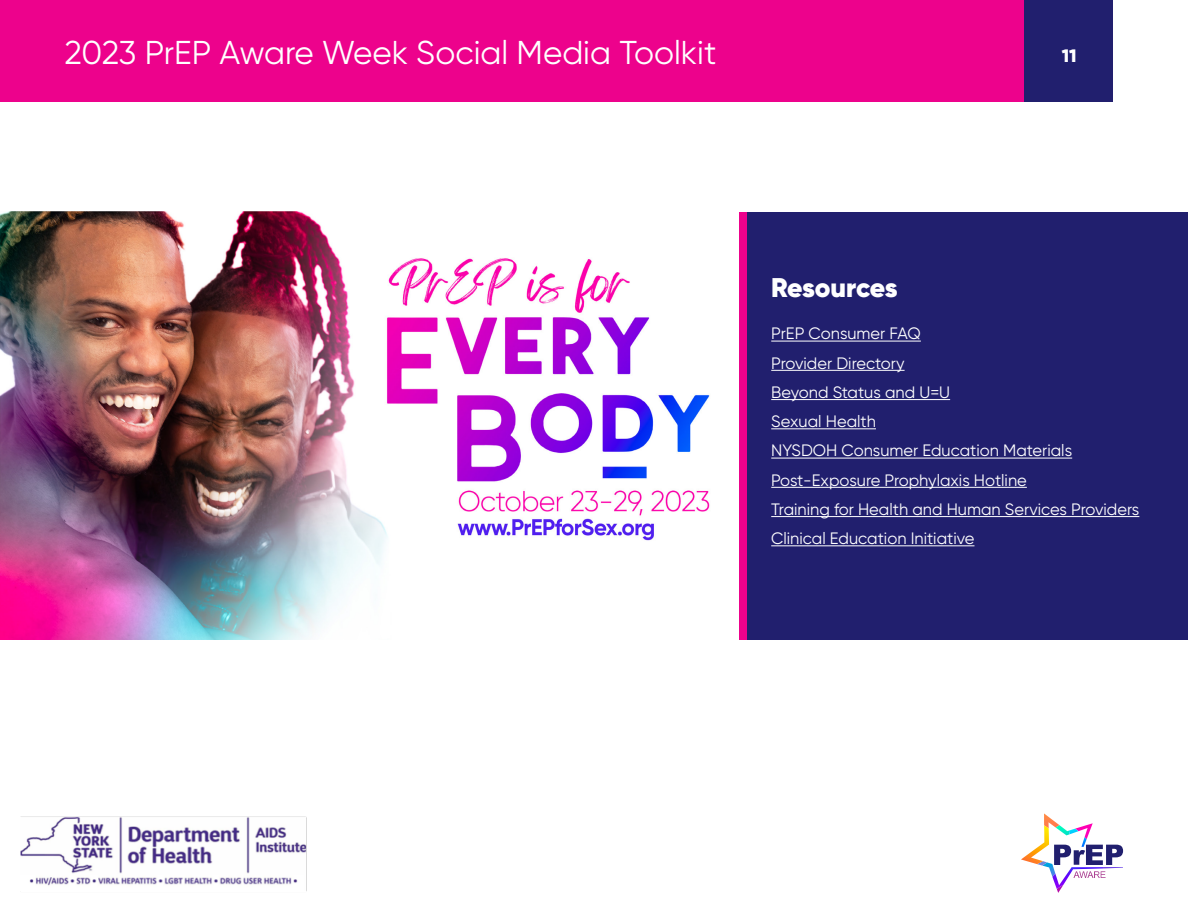
<style>
.page{position:relative;width:1188px;height:918px;background:#fff}
.page>*{position:absolute;margin:0;border:0;box-sizing:border-box;transform-origin:0 0}
.t1{font:33px "Gilroy";color:#fff}
.body{font:900 27px "Gilroy";letter-spacing:-.015em;color:#fff}
.t2{font:900 18px "Gilroy";color:#fff}
.body-2{font:16.5px "Gilroy";color:#fff}
</style>
<div class="page">
<div style="left:0;top:0;width:1026px;height:102px;background:#ed028c"></div>
<div style="left:1024px;top:0;width:89px;height:102px;background:#211f6e"></div>
<svg style="left:1070px;top:845px;width:53px;height:20px"></svg>
<img style="left:1044px;top:866px;width:10px;height:10px">
<img style="left:1044px;top:813px;width:15px;height:12px">
<img style="left:1037px;top:825px;width:33px;height:41px">
<img style="left:1021px;top:825px;width:28px;height:39px">
<img style="left:1057px;top:867px;width:66px;height:26px">
<img style="left:1052px;top:867px;width:51px;height:22px">
<img style="left:1075px;top:823px;width:18px;height:15px">
<img style="left:1069px;top:829px;width:18px;height:18px">
<img style="left:0;top:212px;width:710px;height:428px">
<div style="left:747px;top:212px;width:441px;height:428px;background:#211f6e"></div>
<hr style="left:771px;top:341px;width:150px;height:1px;background:#fff">
<hr style="left:771px;top:370px;width:134px;height:1px;background:#fff">
<hr style="left:771px;top:399px;width:179px;height:1px;background:#fff">
<hr style="left:771px;top:428px;width:105px;height:1px;background:#fff">
<hr style="left:771px;top:458px;width:301px;height:1px;background:#fff">
<hr style="left:771px;top:487px;width:256px;height:1px;background:#fff">
<hr style="left:771px;top:516px;width:368px;height:1px;background:#fff">
<hr style="left:771px;top:545px;width:203px;height:1px;background:#fff">
<div style="left:739px;top:212px;width:8px;height:428px;background:#ed028c"></div>
<img style="left:21px;top:816px;width:285px;height:70px">
<div style="left:624px;top:565px;width:100px;height:88px;background:#fff"></div>
<h1 class="t1" style="left:64px;top:33px;width:653px">2023 PrEP Aware Week Social Media Toolkit</h1>
<p class="t2" style="left:1062px;top:44px;width:16px">11</p>
<p class="body" style="left:771px;top:271px;width:128px">Resources</p>
<p class="body-2" style="left:771px;top:324px;width:151px">PrEP Consumer FAQ</p>
<p class="body-2" style="left:771px;top:353px;width:135px">Provider Directory</p>
<p class="body-2" style="left:771px;top:382px;width:180px">Beyond Status and U=U</p>
<p class="body-2" style="left:771px;top:411px;width:106px">Sexual Health</p>
<p class="body-2" style="left:771px;top:441px;width:302px">NYSDOH Consumer Education Materials</p>
<p class="body-2" style="left:771px;top:470px;width:257px">Post-Exposure Prophylaxis Hotline</p>
<p class="body-2" style="left:771px;top:499px;width:370px">Training for Health and Human Services Providers</p>
<p class="body-2" style="left:771px;top:528px;width:205px">Clinical Education Initiative</p>
</div>
